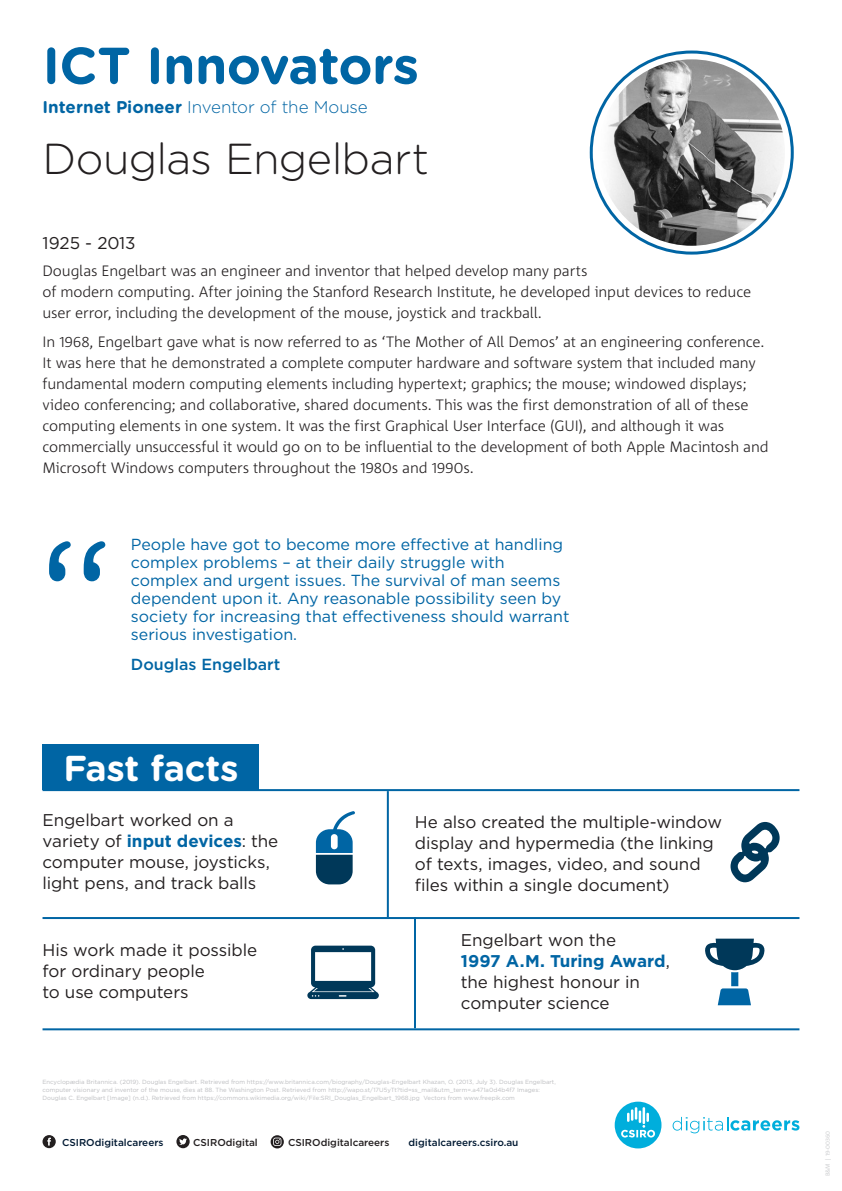
<style>
.page{position:relative;width:842px;height:1191px;background:#fff}
.page>*{position:absolute;margin:0;border:0;box-sizing:border-box;transform-origin:0 0}
.t1{font:173px "Gotham Rounded";color:#0065a4}
.Gotham_Title{font:700 51.6px "Gotham Rounded";letter-spacing:-.01em;color:#0065a4}
.Gotham_Title-2{font:300 43.3px "Gotham Rounded";letter-spacing:-.015em;color:#231f20}
.H2_Heading{font:700 36px "Gotham Rounded";letter-spacing:-.005em;color:#fff}
.Facts{font:17px/21px "Gotham";letter-spacing:-.005em;color:#231f20}
.Top_Page_Heading{font:300 17px "Gotham Rounded";letter-spacing:-.01em;color:#0065a4}
.H2_Heading-2{font:17px "Gotham";letter-spacing:-.01em;color:#231f20}
.t2{font:16px/18px "Gotham";color:#0065a4}
.t3{font:500 16px "Gotham";color:#0065a4}
.Body_Copy_copy{font:300 15px/21px "Corpid C1";letter-spacing:-.01em;color:#231f20}
.t4{font:500 10px "Gotham";color:#001932}
.t5{font:500 10px "Gotham";color:#231f20}
.t6{font:6px/8px "Gotham";color:#bcbdc0}
.t7{font:6px "Corpid C1";color:#d1d2d4}
.s1{font-weight:700}
.s2{font-weight:700;color:#0065a4}
</style>
<div class="page">
<div style="left:43px;top:1135px;width:13px;height:13px;background:#231f20;border-radius:50%"></div>
<svg style="left:47px;top:1137px;width:4px;height:8px"></svg>
<svg style="left:176px;top:1135px;width:14px;height:13px"></svg>
<svg style="left:179px;top:1138px;width:8px;height:11px"></svg>
<svg style="left:271px;top:1135px;width:13px;height:13px"></svg>
<svg style="left:615px;top:1101px;width:46px;height:47px"></svg>
<svg style="left:673px;top:1116px;width:126px;height:17px"></svg>
<img style="left:599px;top:59px;width:186px;height:187px;border-radius:93px">
<hr style="left:387px;top:791px;width:2px;height:126px;background:#0065a4">
<hr style="left:43px;top:917px;width:756px;height:2px;background:#0065a4">
<hr style="left:414px;top:917px;width:2px;height:111px;background:#0065a4">
<hr style="left:43px;top:789px;width:756px;height:2px;background:#0065a4">
<svg style="left:316px;top:811px;width:39px;height:73px"></svg>
<svg style="left:730px;top:822px;width:50px;height:60px"></svg>
<svg style="left:705px;top:938px;width:60px;height:67px"></svg>
<svg style="left:307px;top:945px;width:72px;height:54px"></svg>
<hr style="left:43px;top:1028px;width:756px;height:2px;background:#0065a4">
<div style="left:43px;top:743px;width:216px;height:46px;background:#0065a4"></div>
<p class="Gotham_Title" style="left:43px;top:28px;width:378px">ICT Innovators</p>
<p class="Top_Page_Heading" style="left:43px;top:96px;width:327px"><span class="s1">Internet Pioneer</span> Inventor of the Mouse</p>
<p class="Gotham_Title-2" style="left:43px;top:129px;width:388px">Douglas Engelbart</p>
<h2 class="H2_Heading-2" style="left:43px;top:232px;width:95px">1925 - 2013</h2>
<p class="Body_Copy_copy" style="left:43px;top:259px;width:710px">Douglas Engelbart was an engineer and inventor that helped develop many parts<br>of modern computing. After joining the Stanford Research Institute, he developed input devices to reduce user error, including the development of the mouse, joystick and trackball.</p>
<p class="Body_Copy_copy" style="left:43px;top:331px;width:728px">In 1968, Engelbart gave what is now referred to as ‘The Mother of All Demos’ at an engineering conference.<br>It was here that he demonstrated a complete computer hardware and software system that included many fundamental modern computing elements including hypertext; graphics; the mouse; windowed displays; video conferencing; and collaborative, shared documents. This was the first demonstration of all of these computing elements in one system. It was the first Graphical User Interface (GUI), and although it was commercially unsuccessful it would go on to be influential to the development of both Apple Macintosh and Microsoft Windows computers throughout the 1980s and 1990s.</p>
<p class="t1" style="left:37px;top:483px;width:78px">“</p>
<p class="t2" style="left:131px;top:535px;width:440px">People have got to become more effective at handling complex problems – at their daily struggle with complex and urgent issues. The survival of man seems dependent upon it. Any reasonable possibility seen by society for increasing that effectiveness should warrant serious investigation.</p>
<p class="t3" style="left:131px;top:654px;width:151px">Douglas Engelbart</p>
<h2 class="H2_Heading" style="left:63px;top:742px;width:177px">Fast facts</h2>
<p class="Facts" style="left:43px;top:808px;width:237px">Engelbart worked on a variety of <span class="s2">input devices</span>: the computer mouse, joysticks, light pens, and track balls</p>
<p class="Facts" style="left:415px;top:811px;width:308px">He also created the multiple-window display and hypermedia (the linking of texts, images, video, and sound files within a single document)</p>
<p class="Facts" style="left:461px;top:928px;width:211px">Engelbart won the<br><span class="s2">1997 A.M. Turing Award</span>, the highest honour in computer science</p>
<p class="Facts" style="left:43px;top:939px;width:216px">His work made it possible for ordinary people<br>to use computers</p>
<p class="t6" style="left:43px;top:1077px;width:515px">Encyclopædia Britannica. (2019). Douglas Engelbart. Retrieved from https://www.britannica.com/biography/Douglas-Engelbart Khazan, O. (2013, July 3). Douglas Engelbart, computer visionary and inventor of the mouse, dies at 88. The Washington Post. Retrieved from http://wapo.st/17U5yTt?tid=ss_mail&amp;utm_term=.a471a0d4b4f7 Images:<br>Douglas C. Engelbart [Image] (n.d.). Retrieved from https://commons.wikimedia.org/wiki/File:SRI_Douglas_Engelbart_1968.jpg Vectors from www.freepik.com</p>
<p class="t4" style="left:62px;top:1135px;width:103px">CSIROdigitalcareers</p>
<p class="t5" style="left:193px;top:1135px;width:66px">CSIROdigital</p>
<p class="t5" style="left:288px;top:1135px;width:103px">CSIROdigitalcareers</p>
<p class="t4" style="left:409px;top:1135px;width:111px">digitalcareers.csiro.au</p>
<p class="t7" style="left:824px;top:1176px;width:47px;rotate:-90deg">B&amp;M | 19-00360</p>
</div>
